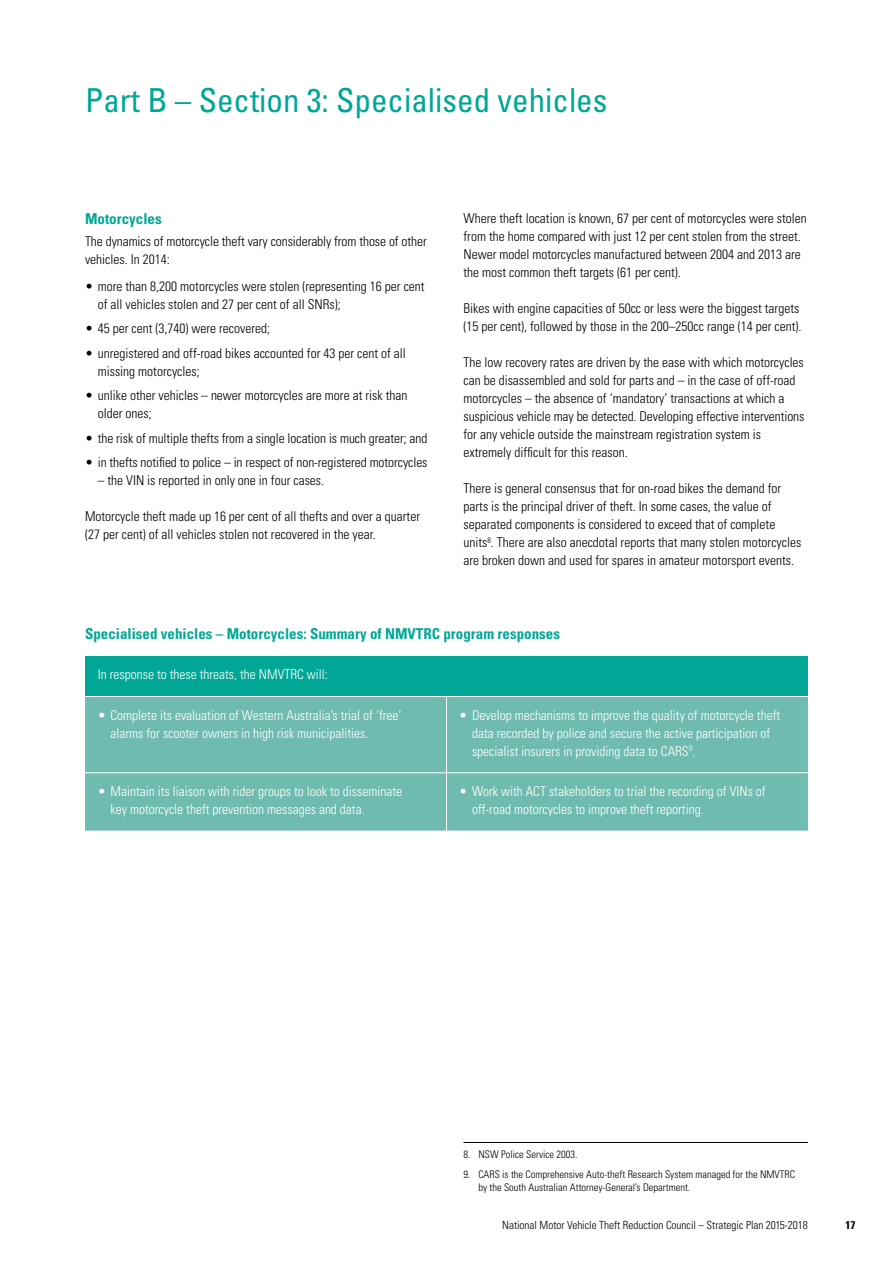
<style>
.page{position:relative;width:893px;height:1263px;background:#fff}
.page>*{position:absolute;margin:0;border:0;box-sizing:border-box;transform-origin:0 0}
.t1{font:condensed 33px "Univers";color:#00a796}
.t2{font:700 condensed 15px "Univers";color:#00a796}
.t3{font:300 condensed 13.5px/18px "Univers";color:#000}
.t4{font:300 condensed 13.5px/18px "Univers";color:#fff}
.t5{font:300 condensed 11.25px "Univers";color:#000}
.t6{font:700 condensed 11.25px "Univers";color:#000}
.t7{font:300 condensed 10.5px/13.5px "Univers";color:#000}
</style>
<div class="page">
<div style="left:85px;top:656px;width:723px;height:40px;background:#00a796"></div>
<div style="left:85px;top:697px;width:723px;height:134px;background:#70bbb0"></div>
<hr style="left:446px;top:697px;width:1px;height:75px;background:#fff">
<hr style="left:85px;top:772px;width:361px;height:1px;background:#fff">
<hr style="left:446px;top:772px;width:362px;height:1px;background:#fff">
<hr style="left:446px;top:773px;width:1px;height:58px;background:#fff">
<hr style="left:463px;top:1142px;width:345px;height:1px;background:#000">
<h1 class="t1" style="left:85px;top:79px;width:524px">Part B – Section 3: Specialised vehicles</h1>
<p class="t2" style="left:85px;top:210px;width:78px">Motorcycles</p>
<p class="t3" style="left:85px;top:233px;width:343px">The dynamics of motorcycle theft vary considerably from those of other vehicles. In 2014:</p>
<p class="t3" style="left:98px;top:277px;width:328px;text-indent:-13px">• more than 8,200 motorcycles were stolen (representing 16 per cent of all vehicles stolen and 27 per cent of all SNRs);</p>
<p class="t3" style="left:85px;top:319px;width:187px">• 45 per cent (3,740) were recovered;</p>
<p class="t3" style="left:98px;top:344px;width:310px;text-indent:-13px">• unregistered and off-road bikes accounted for 43 per cent of all missing motorcycles;</p>
<p class="t3" style="left:98px;top:386px;width:311px;text-indent:-13px">• unlike other vehicles – newer motorcycles are more at risk than older ones;</p>
<p class="t3" style="left:85px;top:429px;width:344px">• the risk of multiple thefts from a single location is much greater; and</p>
<p class="t3" style="left:85px;top:453px;width:344px">• in thefts notified to police – in respect of non-registered motorcycles</p>
<p class="t3" style="left:98px;top:471px;width:228px">– the VIN is reported in only one in four cases.</p>
<p class="t3" style="left:85px;top:507px;width:337px">Motorcycle theft made up 16 per cent of all thefts and over a quarter (27 per cent) of all vehicles stolen not recovered in the year.</p>
<p class="t3" style="left:463px;top:209px;width:345px">Where theft location is known, 67 per cent of motorcycles were stolen from the home compared with just 12 per cent stolen from the street.<br>Newer model motorcycles manufactured between 2004 and 2013 are the most common theft targets (61 per cent).</p>
<p class="t3" style="left:463px;top:299px;width:340px">Bikes with engine capacities of 50cc or less were the biggest targets (15 per cent), followed by those in the 200–250cc range (14 per cent).</p>
<p class="t3" style="left:463px;top:353px;width:342px">The low recovery rates are driven by the ease with which motorcycles can be disassembled and sold for parts and – in the case of off-road motorcycles – the absence of ‘mandatory’ transactions at which a suspicious vehicle may be detected. Developing effective interventions for any vehicle outside the mainstream registration system is extremely difficult for this reason.</p>
<p class="t3" style="left:463px;top:479px;width:339px">There is general consensus that for on-road bikes the demand for parts is the principal driver of theft. In some cases, the value of separated components is considered to exceed that of complete units<sup>8</sup>. There are also anecdotal reports that many stolen motorcycles are broken down and used for spares in amateur motorsport events.</p>
<p class="t2" style="left:85px;top:624px;width:476px">Specialised vehicles – Motorcycles: Summary of NMVTRC program responses</p>
<p class="t4" style="left:98px;top:665px;width:232px">In response to these threats, the NMVTRC will:</p>
<p class="t4" style="left:111px;top:706px;width:292px;text-indent:-13px">• Complete its evaluation of Western Australia’s trial of ‘free’ alarms for scooter owners in high risk municipalities.</p>
<p class="t4" style="left:472px;top:706px;width:310px;text-indent:-13px">• Develop mechanisms to improve the quality of motorcycle theft data recorded by police and secure the active participation of specialist insurers in providing data to CARS<sup>9</sup>.</p>
<p class="t4" style="left:111px;top:782px;width:293px;text-indent:-13px">• Maintain its liaison with rider groups to look to disseminate key motorcycle theft prevention messages and data.</p>
<p class="t4" style="left:472px;top:782px;width:295px;text-indent:-13px">• Work with ACT stakeholders to trial the recording of VINs of off-road motorcycles to improve theft reporting.</p>
<p class="t7" style="left:463px;top:1147px;width:115px">8. NSW Police Service 2003.</p>
<p class="t7" style="left:478px;top:1167px;width:318px;text-indent:-15px">9. CARS is the Comprehensive Auto-theft Research System managed for the NMVTRC by the South Australian Attorney-General’s Department.</p>
<p class="t5" style="left:502px;top:1218px;width:307px">National Motor Vehicle Theft Reduction Council – Strategic Plan 2015-2018</p>
<p class="t6" style="left:845px;top:1218px;width:11px">17</p>
</div>
